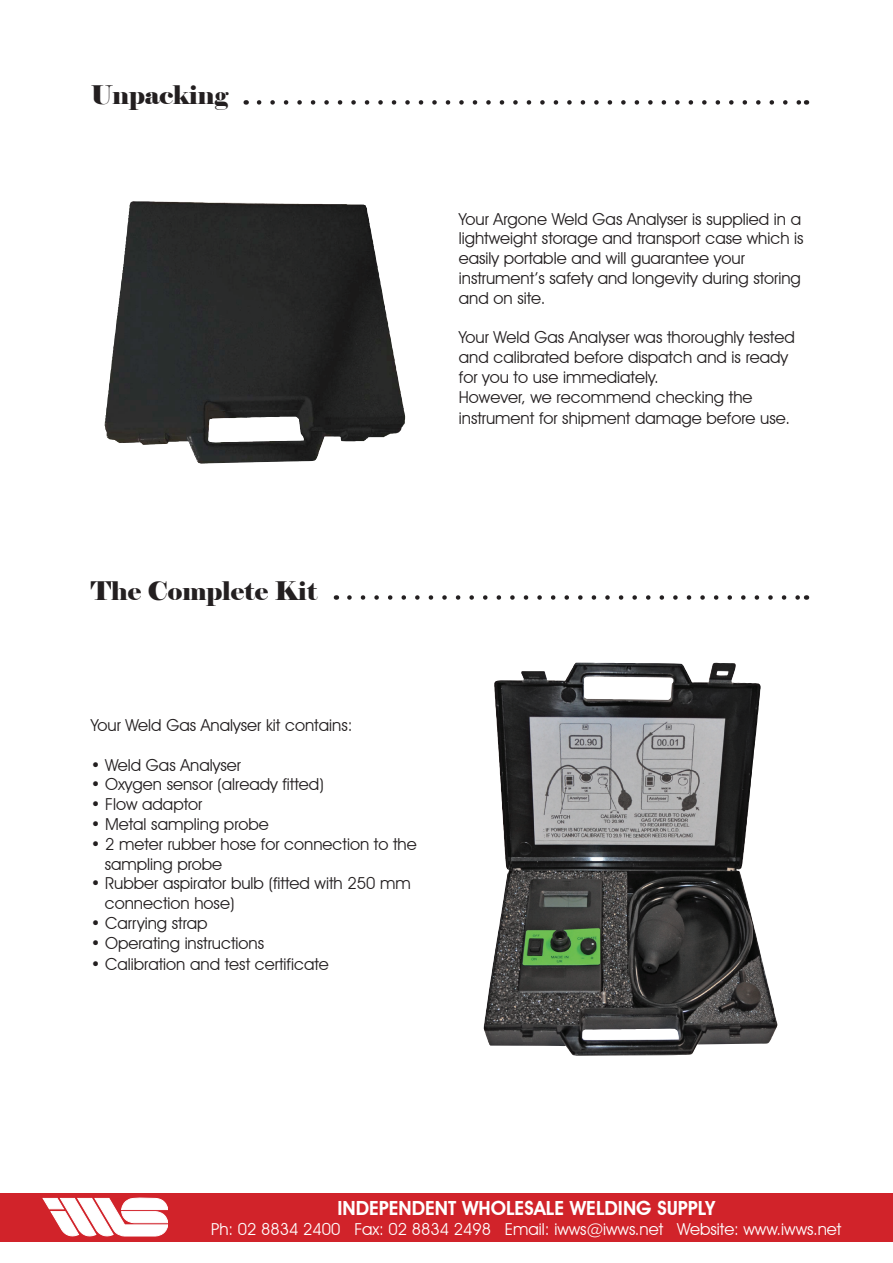
<style>
.page{position:relative;width:893px;height:1263px;background:#fff}
.page>*{position:absolute;margin:0;border:0;box-sizing:border-box;transform-origin:0 0}
.t1{font:25.5px "Elephant";color:#231f20}
.t2{font:600 19.5px "Avant Garde IT Cby BT";color:#fff}
.t3{font:16.5px/19.8px "Avant Garde IT Cby BT";color:#231f20}
.t4{font:16.5px "Avant Garde IT Cby BT";color:#fff}
</style>
<div class="page">
<div style="left:0;top:1193px;width:893px;height:49px;background:#d1232a"></div>
<svg style="left:43px;top:1198px;width:125px;height:38px"></svg>
<svg style="left:259px;top:100px;width:540px;height:5px"></svg>
<svg style="left:349px;top:595px;width:450px;height:5px"></svg>
<img style="left:483px;top:663px;width:265px;height:393px">
<img style="left:105px;top:202px;width:301px;height:262px">
<h1 class="t1" style="left:91px;top:79px;width:139px">Unpacking</h1>
<p class="t3" style="left:459px;top:209px;width:346px">Your Argone Weld Gas Analyser is supplied in a lightweight storage and transport case which is easily portable and will guarantee your instrument’s safety and longevity during storing and on site.</p>
<p class="t3" style="left:459px;top:328px;width:337px">Your Weld Gas Analyser was thoroughly tested and calibrated before dispatch and is ready for you to use immediately.<br>However, we recommend checking the</p>
<p class="t3" style="left:459px;top:409px;width:333px">instrument for shipment damage before use.</p>
<h1 class="t1" style="left:91px;top:574px;width:228px">The Complete Kit</h1>
<p class="t3" style="left:91px;top:715px;width:263px">Your Weld Gas Analyser kit contains:</p>
<p class="t3" style="left:91px;top:755px;width:152px">• Weld Gas Analyser</p>
<p class="t3" style="left:91px;top:774px;width:234px">• Oxygen sensor (already fitted)</p>
<p class="t3" style="left:91px;top:794px;width:113px">• Flow adaptor</p>
<p class="t3" style="left:91px;top:814px;width:180px">• Metal sampling probe</p>
<p class="t3" style="left:105px;top:834px;width:314px;text-indent:-14px">• 2 meter rubber hose for connection to the sampling probe</p>
<p class="t3" style="left:105px;top:873px;width:308px;text-indent:-14px">• Rubber aspirator bulb (fitted with 250 mm connection hose)</p>
<p class="t3" style="left:91px;top:913px;width:118px">• Carrying strap</p>
<p class="t3" style="left:91px;top:933px;width:175px">• Operating instructions</p>
<p class="t3" style="left:91px;top:954px;width:240px">• Calibration and test certificate</p>
<p class="t2" style="left:337px;top:1196px;width:379px">INDEPENDENT WHOLESALE WELDING SUPPLY</p>
<p class="t4" style="left:211px;top:1219px;width:632px">Ph: 02 8834 2400 Fax: 02 8834 2498 Email: iwws@iwws.net Website: www.iwws.net</p>
</div>
